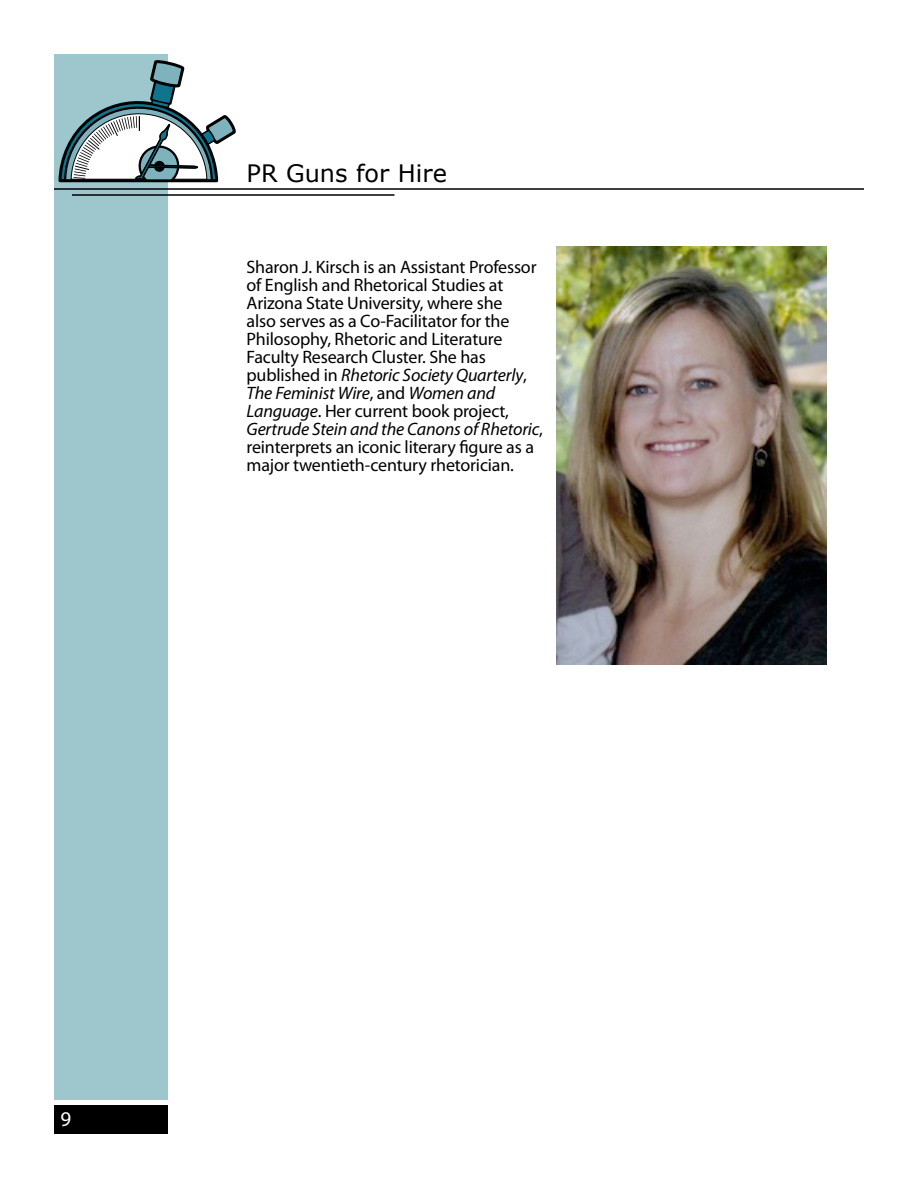
<style>
.page{position:relative;width:918px;height:1188px;background:#fff}
.page>*{position:absolute;margin:0;border:0;box-sizing:border-box;transform-origin:0 0}
.t1{font:24px "Verdana";color:#000}
.t2{font:21px "Myriad Pro";color:#fff}
.t3{font:18px/18px "Myriad Pro";letter-spacing:-.01em;color:#000}
.s1{font-style:italic}
</style>
<div class="page">
<div style="left:54px;top:54px;width:114px;height:1046px;background:#9ec6cd"></div>
<div style="left:54px;top:1106px;width:114px;height:28px;background:#000"></div>
<hr style="left:54px;top:188px;width:810px;height:2px;background:#000">
<hr style="left:72px;top:194px;width:322px;height:2px;background:#000">
<svg style="left:58px;top:60px;width:178px;height:123px"></svg>
<hr style="left:61px;top:180px;width:155px;height:1px;background:#000">
<img style="left:556px;top:246px;width:270px;height:419px">
<h1 class="t1" style="left:247px;top:157px;width:202px">PR Guns for Hire</h1>
<p class="t3" style="left:247px;top:258px;width:298px">Sharon J. Kirsch is an Assistant Professor of English and Rhetorical Studies at Arizona State University, where she<br>also serves as a Co-Facilitator for the Philosophy, Rhetoric and Literature Faculty Research Cluster. She has published in <span class="s1">Rhetoric Society Quarterly</span>, <span class="s1">The Feminist Wire</span>, and <span class="s1">Women and Language</span>. Her current book project, <span class="s1">Gertrude Stein and the Canons of Rhetoric</span>, reinterprets an iconic literary figure as a major twentieth-century rhetorician.</p>
<p class="t2" style="left:60px;top:1106px;width:12px">9</p>
</div>
